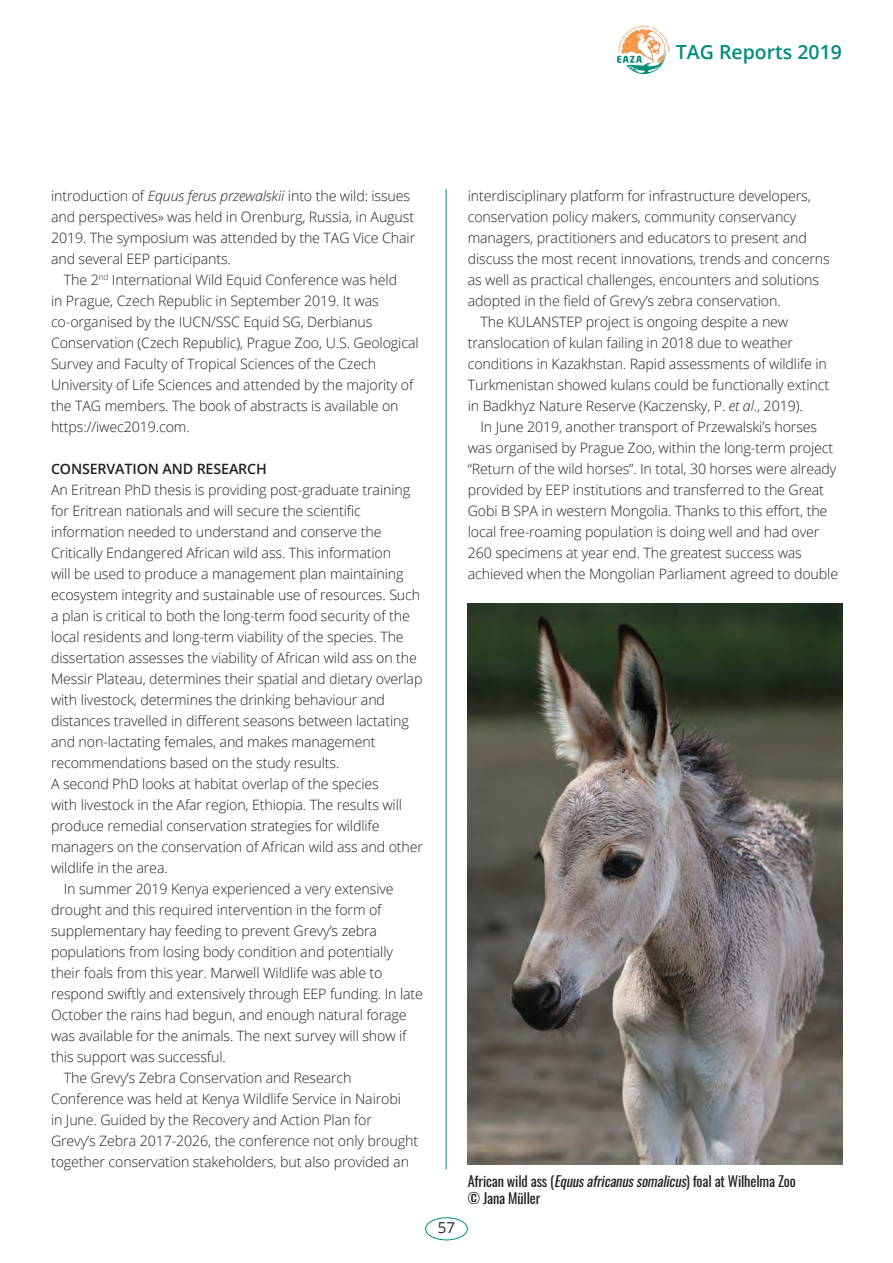
<style>
.page{position:relative;width:893px;height:1263px;background:#fff}
.page>*{position:absolute;margin:0;border:0;box-sizing:border-box;transform-origin:0 0}
.t1{font:600 19.5px "Open Sans";color:#008d7a}
.t2{font:15px "Open Sans";color:#231f20}
.t3{font:300 14.25px/21px "Open Sans";letter-spacing:-.01em;color:#231f20}
.t4{font:14.25px/16.5px "Oswald";letter-spacing:-.01em;color:#231f20}
.t5{font:600 14.25px "Open Sans";letter-spacing:-.01em;color:#231f20}
.s1{font-style:italic}
</style>
<div class="page">
<div style="left:425px;top:1217px;width:43px;height:23px;border:1px solid #008d7a;border-radius:50%"></div>
<hr style="left:446px;top:189px;width:1px;height:980px;background:#008d7a">
<img style="left:617px;top:26px;width:53px;height:47px">
<img style="left:468px;top:603px;width:374px;height:561px">
<h1 class="t1" style="left:676px;top:38px;width:168px">TAG Reports 2019</h1>
<p class="t3" style="left:51px;top:185px;width:366px">introduction of <span class="s1">Equus ferus przewalskii</span> into the wild: issues and perspectives» was held in Orenburg, Russia, in August 2019. The symposium was attended by the TAG Vice Chair and several EEP participants.</p>
<p class="t3" style="left:51px;top:269px;width:369px;text-indent:13px">The 2<sup>nd</sup> International Wild Equid Conference was held<br>in Prague, Czech Republic in September 2019. It was co-organised by the IUCN/SSC Equid SG, Derbianus Conservation (Czech Republic), Prague Zoo, U.S. Geological Survey and Faculty of Tropical Sciences of the Czech University of Life Sciences and attended by the majority of the TAG members. The book of abstracts is available on https://iwec2019.com.</p>
<p class="t5" style="left:51px;top:459px;width:217px">CONSERVATION AND RESEARCH</p>
<p class="t3" style="left:51px;top:479px;width:373px">An Eritrean PhD thesis is providing post-graduate training for Eritrean nationals and will secure the scientific information needed to understand and conserve the Critically Endangered African wild ass. This information<br>will be used to produce a management plan maintaining ecosystem integrity and sustainable use of resources. Such a plan is critical to both the long-term food security of the local residents and long-term viability of the species. The dissertation assesses the viability of African wild ass on the Messir Plateau, determines their spatial and dietary overlap with livestock, determines the drinking behaviour and distances travelled in different seasons between lactating and non-lactating females, and makes management recommendations based on the study results.</p>
<p class="t3" style="left:51px;top:773px;width:374px">A second PhD looks at habitat overlap of the species<br>with livestock in the Afar region, Ethiopia. The results will produce remedial conservation strategies for wildlife managers on the conservation of African wild ass and other wildlife in the area.</p>
<p class="t3" style="left:51px;top:878px;width:373px;text-indent:13px">In summer 2019 Kenya experienced a very extensive drought and this required intervention in the form of supplementary hay feeding to prevent Grevy’s zebra populations from losing body condition and potentially their foals from this year. Marwell Wildlife was able to respond swiftly and extensively through EEP funding. In late October the rains had begun, and enough natural forage was available for the animals. The next survey will show if this support was successful.</p>
<p class="t3" style="left:51px;top:1067px;width:369px;text-indent:13px">The Grevy’s Zebra Conservation and Research Conference was held at Kenya Wildlife Service in Nairobi<br>in June. Guided by the Recovery and Action Plan for Grevy’s Zebra 2017-2026, the conference not only brought together conservation stakeholders, but also provided an</p>
<p class="t3" style="left:468px;top:185px;width:363px">interdisciplinary platform for infrastructure developers, conservation policy makers, community conservancy managers, practitioners and educators to present and discuss the most recent innovations, trends and concerns as well as practical challenges, encounters and solutions adopted in the field of Grevy’s zebra conservation.</p>
<p class="t3" style="left:468px;top:311px;width:363px;text-indent:13px">The KULANSTEP project is ongoing despite a new translocation of kulan failing in 2018 due to weather conditions in Kazakhstan. Rapid assessments of wildlife in Turkmenistan showed kulans could be functionally extinct in Badkhyz Nature Reserve (Kaczensky, P. <span class="s1">et al</span>., 2019).</p>
<p class="t3" style="left:468px;top:416px;width:372px;text-indent:13px">In June 2019, another transport of Przewalski’s horses was organised by Prague Zoo, within the long-term project “Return of the wild horses”. In total, 30 horses were already provided by EEP institutions and transferred to the Great Gobi B SPA in western Mongolia. Thanks to this effort, the local free-roaming population is doing well and had over 260 specimens at year end. The greatest success was achieved when the Mongolian Parliament agreed to double</p>
<p class="t2" style="left:438px;top:1217px;width:19px">57</p>
<p class="t4" style="left:468px;top:1173px;width:330px">African wild ass (<span class="s1">Equusafricanussomalicus</span>) foal at Wilhelma Zoo © Jana Müller</p>
</div>
